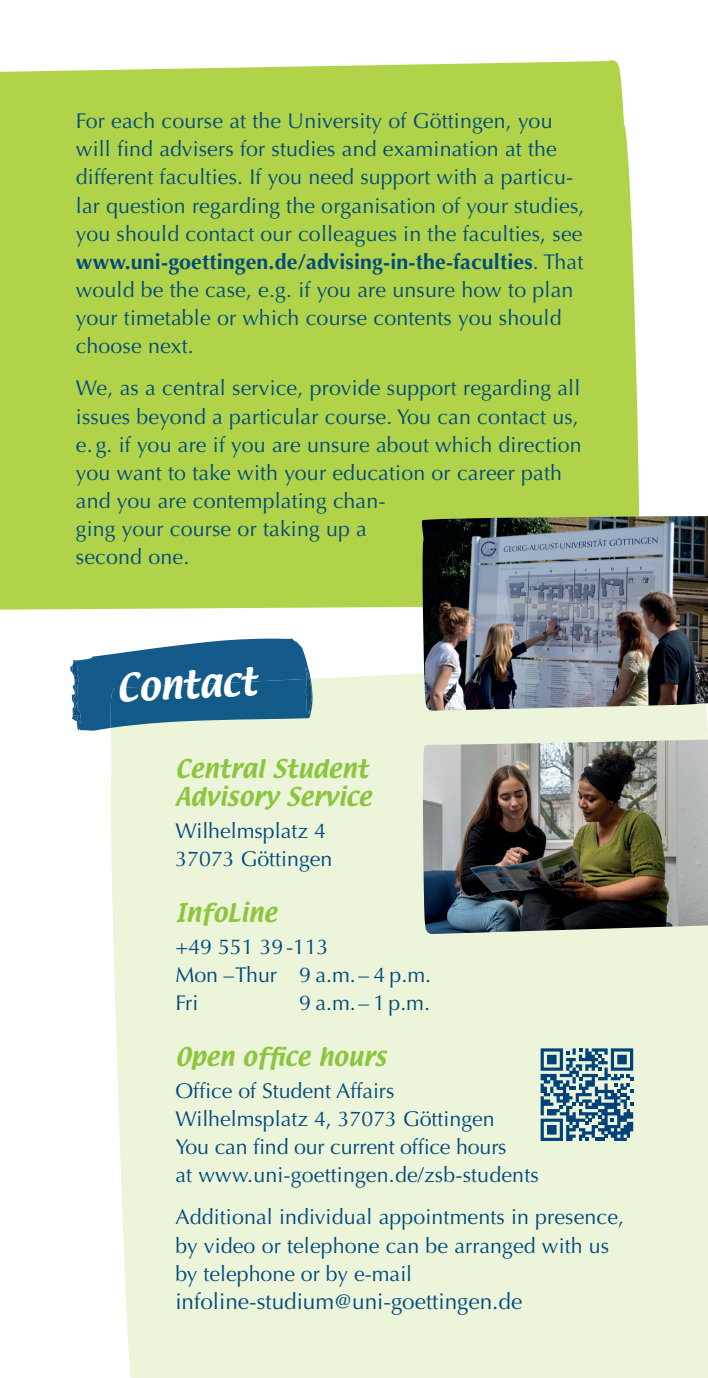
<style>
.page{position:relative;width:708px;height:1378px;background:#fff}
.page>*{position:absolute;margin:0;border:0;box-sizing:border-box;transform-origin:0 0}
.t1{font:33.75px "Textile";color:#fff}
.t2{font:22.5px/28.1px "Textile";letter-spacing:.01em;color:#8bc63e}
.t3{font:22.5px "Optima";color:#014b7e}
.t4{font:21.38px/28.1px "Optima";letter-spacing:.01em;color:#014b7e}
.s1{font-weight:700}
</style>
<div class="page">
<div style="left:0;top:60px;width:640px;height:550px;background:#b1d349"></div>
<div style="left:110px;top:673px;width:598px;height:705px;background:#ecf4d9"></div>
<svg style="left:70px;top:638px;width:245px;height:92px;background:#417a9e"></svg>
<img style="left:422px;top:739px;width:286px;height:195px">
<img style="left:420px;top:516px;width:288px;height:195px">
<svg style="left:541px;top:1048px;width:92px;height:93px;background:#6a92a4"></svg>
<p class="t4" style="left:76px;top:107px;width:510px">For each course at the University of Göttingen, you will find advisers for studies and examination at the different faculties. If you need support with a particu&shy;lar question regarding the organisation of your studies, you should contact our colleagues in the faculties, see <span class="s1">www.uni-goettingen.de/advising-in-the- faculties</span>. That would be the case, e.g. if you are unsure how to plan your timetable or which course contents you should choose next.</p>
<p class="t4" style="left:76px;top:374px;width:507px">We, as a central service, provide support regarding all issues beyond a particular course. You can contact us, e. g. if you are if you are unsure about which direction you want to take with your education or career path and you are contemplating chan-<br>ging your course or taking up a<br>second one.</p>
<h1 class="t1" style="left:115px;top:665px;width:142px;rotate:-3deg">Contact</h1>
<p class="t2" style="left:175px;top:756px;width:198px">Central Student<br>Advisory Service</p>
<p class="t4" style="left:175px;top:817px;width:158px">Wilhelmsplatz 4<br>37073 Göttingen</p>
<p class="t2" style="left:175px;top:900px;width:103px">InfoLine</p>
<p class="t4" style="left:175px;top:933px;width:257px">+49 551 39 -113<br>Mon – Thur 9 a.m. – 4 p.m.<br>Fri</p>
<p class="t4" style="left:299px;top:989px;width:132px">9 a.m. – 1 p.m.</p>
<p class="t2" style="left:175px;top:1044px;width:212px">Open office hours</p>
<p class="t4" style="left:175px;top:1077px;width:365px">Office of Student Affairs<br>Wilhelmsplatz 4, 37073 Göttingen<br>You can find our current office hours<br>at www.uni-goettingen.de/zsb-students</p>
<p class="t4" style="left:175px;top:1203px;width:450px">Additional individual appointments in presence, by video or telephone can be arranged with us by telephone or by e-mail</p>
<p class="t3" style="left:175px;top:1288px;width:348px">infoline-studium@uni-goettingen.de</p>
</div>
